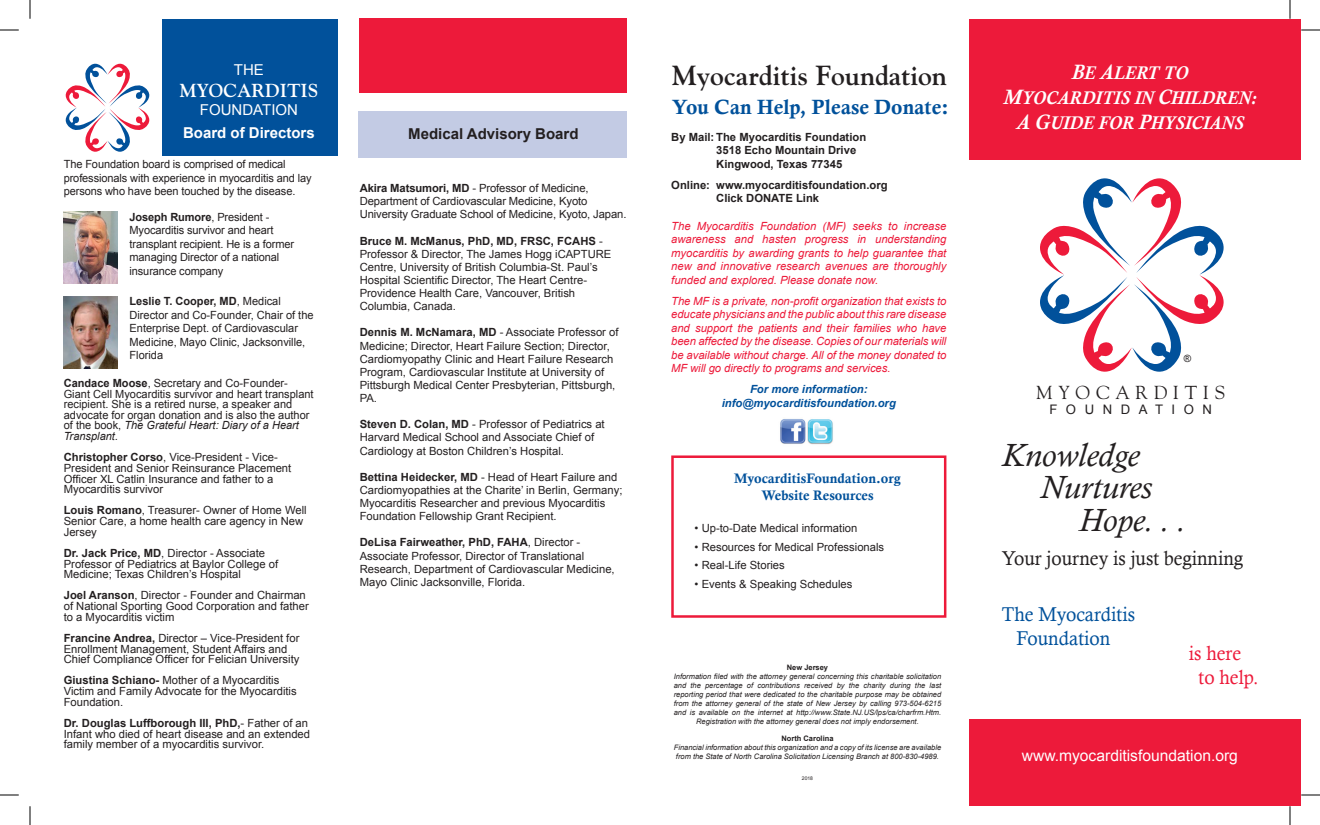
<style>
.page{position:relative;width:1320px;height:825px;background:#fff}
.page>*{position:absolute;margin:0;border:0;box-sizing:border-box;transform-origin:0 0}
.t1{font:italic 32.75px "Calisto";color:#231f20}
.t2{font:700 27.5px "Goudy";color:#231f20}
.t3{font:20.62px "Calis MT Bol";color:#01519b}
.t4{font:20px "Calisto";color:#231f20;scale:.95 1}
.t5{font:20px/24px "Calisto";color:#01519b;text-align:center;scale:.95 1}
.t6{font:20px/24px "Calisto";color:#ed1a3a;scale:.95 1}
.t7{font:italic 700 18.75px/25px "Calisto";color:#fff;text-align:center;scale:.95 1}
.t8{font:700 18.75px "Goudy";color:#fff}
.t9{font:18.75px "Goudy";letter-spacing:.3em;color:#231f20}
.t10{font:15.62px "Arial";color:#fff}
.t11{font:700 15px "Arial";color:#231f20}
.t12{font:700 15px "Arial";color:#fff}
.t13{font:15px "Arial";color:#fff}
.t14{font:13.75px/16.5px "Calis MT Bol";color:#01519b;text-align:center}
.t15{font:13.12px "Arial";letter-spacing:.65em;color:#231f20}
.t16{font:11.25px/13.1px "Arial";color:#231f20}
.t17{font:italic 11.25px/13.5px "Arial";color:#ed1a3a;text-align:justify}
.t18{font:700 11.25px/13.5px "Arial";color:#231f20}
.t19{font:italic 700 11.25px/13.5px "Arial";color:#01519b;text-align:center}
.t20{font:10px "Arial";color:#231f20}
.t21{font:italic 7.5px/9px "Arial";color:#231f20;text-align:center}
.t22{font:700 7.5px "Arial";color:#231f20}
.t23{font:5px "Arial";color:#231f20}
.s1{font-weight:700}
.s2{font-style:italic}
.s3{font-size:21.25px}
</style>
<div class="page">
<div style="left:671px;top:455px;width:275px;height:163px;border:2px solid #ed1a3a"></div>
<div style="left:162px;top:19px;width:176px;height:136px;background:#01519b"></div>
<div style="left:359px;top:111px;width:268px;height:46px;background:#c3cbe4"></div>
<div style="left:970px;top:19px;width:331px;height:141px;background:#ed1a3a"></div>
<svg style="left:66px;top:64px;width:83px;height:88px"></svg>
<svg style="left:1040px;top:178px;width:184px;height:194px"></svg>
<div style="left:970px;top:720px;width:331px;height:86px;background:#ed1a3a"></div>
<div style="left:360px;top:19px;width:267px;height:74px;background:#ed1a3a"></div>
<img style="left:780px;top:419px;width:53px;height:25px">
<img style="left:64px;top:211px;width:54px;height:72px">
<img style="left:64px;top:297px;width:54px;height:72px">
<svg style="left:0;top:29px;width:19px;height:2px"></svg>
<svg style="left:1301px;top:29px;width:19px;height:2px"></svg>
<svg style="left:0;top:794px;width:19px;height:2px"></svg>
<svg style="left:1301px;top:794px;width:19px;height:2px"></svg>
<svg style="left:29px;top:0;width:2px;height:19px"></svg>
<svg style="left:29px;top:806px;width:2px;height:19px"></svg>
<svg style="left:1289px;top:0;width:2px;height:19px"></svg>
<svg style="left:1289px;top:806px;width:2px;height:19px"></svg>
<h3 class="t13" style="left:234px;top:60px;width:31px">THE</h3>
<h3 class="t8" style="left:180px;top:79px;width:140px">MYOCARDITIS</h3>
<h3 class="t13" style="left:200px;top:100px;width:100px">FOUNDATION</h3>
<h3 class="t12" style="left:183px;top:122px;width:133px">Board of Directors</h3>
<p class="t16" style="left:64px;top:158px;width:250px;line-height:13.5px">The Foundation board is comprised of medical professionals with experience in myocarditis and lay persons who have been touched by the disease.</p>
<p class="t16" style="left:130px;top:210px;width:166px;line-height:13.5px"><span class="s1">Joseph Rumore</span>, President -<br>Myocarditis survivor and heart transplant recipient. He is a former managing Director of a national insurance company</p>
<p class="t16" style="left:130px;top:295px;width:186px;line-height:13.5px"><span class="s1">Leslie T. Cooper, MD</span>, Medical<br>Director and Co-Founder, Chair of the<br>Enterprise Dept. of Cardiovascular<br>Medicine, Mayo Clinic, Jacksonville,<br>Florida</p>
<p class="t16" style="left:64px;top:378px;width:251px;line-height:10.6px"><span class="s1">Candace Moose</span>, Secretary and Co-Founder-Giant Cell Myocarditis survivor and heart transplant recipient. She is a retired nurse, a speaker and advocate for organ donation and is also the author of the book, <span class="s2">The Grateful Heart: Diary of a Heart Transplant.</span></p>
<p class="t16" style="left:64px;top:452px;width:229px;line-height:10.6px"><span class="s1">Christopher Corso</span>, Vice-President - Vice-President and Senior Reinsurance Placement Officer XL Catlin Insurance and father to a Myocarditis survivor</p>
<p class="t16" style="left:64px;top:505px;width:244px;line-height:10.6px"><span class="s1">Louis Romano</span>, Treasurer- Owner of Home Well<br>Senior Care, a home health care agency in New<br>Jersey</p>
<p class="t16" style="left:64px;top:548px;width:216px;line-height:10.6px"><span class="s1">Dr. Jack Price, MD</span>, Director - Associate<br>Professor of Pediatrics at Baylor College of<br>Medicine; Texas Children’s Hospital</p>
<p class="t16" style="left:64px;top:590px;width:247px;line-height:10.6px"><span class="s1">Joel Aranson</span>, Director - Founder and Chairman of National Sporting Good Corporation and father to a Myocarditis victim</p>
<p class="t16" style="left:64px;top:633px;width:237px;line-height:10.6px"><span class="s1">Francine Andrea,</span> Director – Vice-President for<br>Enrollment Management, Student Affairs and<br>Chief Compliance Officer for Felician University</p>
<p class="t16" style="left:64px;top:675px;width:235px;line-height:10.6px"><span class="s1">Giustina Schiano-</span> Mother of a Myocarditis<br>Victim and Family Advocate for the Myocarditis<br>Foundation.</p>
<p class="t16" style="left:64px;top:718px;width:248px;line-height:10.6px"><span class="s1">Dr. Douglas Luffborough III, PhD,</span>- Father of an<br>Infant who died of heart disease and an extended family member of a myocarditis survivor.</p>
<h3 class="t11" style="left:408px;top:124px;width:172px">Medical Advisory Board</h3>
<p class="t16" style="left:360px;top:182px;width:268px"><span class="s1">Akira Matsumori, MD</span> - Professor of Medicine,<br>Department of Cardiovascular Medicine, Kyoto<br>University Graduate School of Medicine, Kyoto, Japan.</p>
<p class="t16" style="left:360px;top:234px;width:253px"><span class="s1">Bruce M. McManus, PhD, MD, FRSC, FCAHS</span> - Professor &amp; Director, The James Hogg iCAPTURE Centre, University of British Columbia-St. Paul’s Hospital Scientific Director, The Heart Centre-Providence Health Care, Vancouver, British Columbia, Canada.</p>
<p class="t16" style="left:360px;top:326px;width:260px"><span class="s1">Dennis M. McNamara, MD</span> - Associate Professor of Medicine; Director, Heart Failure Section; Director, Cardiomyopathy Clinic and Heart Failure Research Program, Cardiovascular Institute at University of Pittsburgh Medical Center Presbyterian, Pittsburgh, PA.</p>
<p class="t16" style="left:360px;top:418px;width:247px"><span class="s1">Steven D. Colan, MD</span> - Professor of Pediatrics at<br>Harvard Medical School and Associate Chief of<br>Cardiology at Boston Children’s Hospital.</p>
<p class="t16" style="left:360px;top:470px;width:264px"><span class="s1">Bettina Heidecker, MD</span> - Head of Heart Failure and Cardiomyopathies at the Charite’ in Berlin, Germany; Myocarditis Researcher and previous Myocarditis Foundation Fellowship Grant Recipient.</p>
<p class="t16" style="left:360px;top:536px;width:257px"><span class="s1">DeLisa Fairweather, PhD, FAHA</span>, Director - Associate Professor, Director of Translational Research, Department of Cardiovascular Medicine, Mayo Clinic Jacksonville, Florida.</p>
<h2 class="t2" style="left:672px;top:58px;width:277px">Myocarditis Foundation</h2>
<h3 class="t3" style="left:672px;top:95px;width:278px">You Can Help, Please Donate:</h3>
<p class="t18" style="left:716px;top:130px;width:152px;text-indent:-45px">By Mail: The Myocarditis Foundation<br>3518 Echo Mountain Drive<br>Kingwood, Texas 77345</p>
<p class="t18" style="left:716px;top:178px;width:173px;text-indent:-45px">Online: www.myocarditisfoundation.org<br>Click DONATE Link</p>
<p class="t17" style="left:671px;top:219px;width:277px">The Myocarditis Foundation (MF) seeks to increase awareness and hasten progress in understanding myocarditis by awarding grants to help guarantee that new and innovative research avenues are thoroughly funded and explored. Please donate now.</p>
<p class="t17" style="left:671px;top:294px;width:277px">The MF is a private, non-profit organization that exists to educate physicians and the public about this rare disease and support the patients and their families who have been affected by the disease. Copies of our materials will be available without charge. All of the money donated to MF will go directly to programs and services.</p>
<p class="t19" style="left:722px;top:383px;width:176px">For more information: info@myocarditisfoundation.org</p>
<p class="t14" style="left:734px;top:470px;width:168px">MyocarditisFoundation.org<br>Website Resources</p>
<p class="t16" style="left:695px;top:522px;width:164px">• Up-to-Date Medical information</p>
<p class="t16" style="left:695px;top:540px;width:191px">• Resources for Medical Professionals</p>
<p class="t16" style="left:695px;top:559px;width:92px">• Real-Life Stories</p>
<p class="t16" style="left:695px;top:578px;width:159px">• Events &amp; Speaking Schedules</p>
<p class="t22" style="left:787px;top:663px;width:43px">New Jersey</p>
<p class="t21" style="left:674px;top:672px;width:269px">Information filed with the attorney general concerning this charitable solicitation and the percentage of contributions received by the charity during the last reporting period that were dedicated to the charitable purpose may be obtained from the attorney general of the state of New Jersey by calling 973-504-6215 and is available on the internet at http://www.State.NJ.US/lps/ca/charfrm.Htm.<br>Registration with the attorney general does not imply endorsement.</p>
<p class="t22" style="left:781px;top:733px;width:54px">North Carolina</p>
<p class="t21" style="left:674px;top:743px;width:269px;text-align:left">Financial information about this organization and a copy of its license are available from the State of North Carolina Solicitation Licensing Branch at 800-830-4989.</p>
<p class="t23" style="left:802px;top:775px;width:13px">2018</p>
<h3 class="t7" style="left:1004px;top:60px;width:267px"><span class="s3">B</span>E <span class="s3">A</span>LERT TO<br><span class="s3">M</span>YOCARDITIS IN <span class="s3">C</span>HILDREN:<br><span class="s3">A G</span>UIDE FOR <span class="s3">P</span>HYSICIANS</h3>
<p class="t20" style="left:1184px;top:352px;width:9px">®</p>
<h3 class="t9" style="left:1036px;top:380px;width:190px">MYOCARDITIS</h3>
<p class="t15" style="left:1049px;top:401px;width:164px">FOUNDATION</p>
<h1 class="t1" style="left:1002px;top:436px;width:139px">Knowledge</h1>
<h1 class="t1" style="left:1040px;top:468px;width:113px">Nurtures</h1>
<h1 class="t1" style="left:1079px;top:501px;width:108px">Hope. . .</h1>
<h3 class="t4" style="left:1002px;top:546px;width:255px">Your journey is just beginning</h3>
<h3 class="t5" style="left:1002px;top:602px;width:142px">The Myocarditis<br>Foundation</h3>
<h3 class="t6" style="left:1199px;top:641px;width:64px;text-indent:-10px">is here to help.</h3>
<h3 class="t10" style="left:1022px;top:745px;width:218px">www.myocarditisfoundation.org</h3>
</div>
